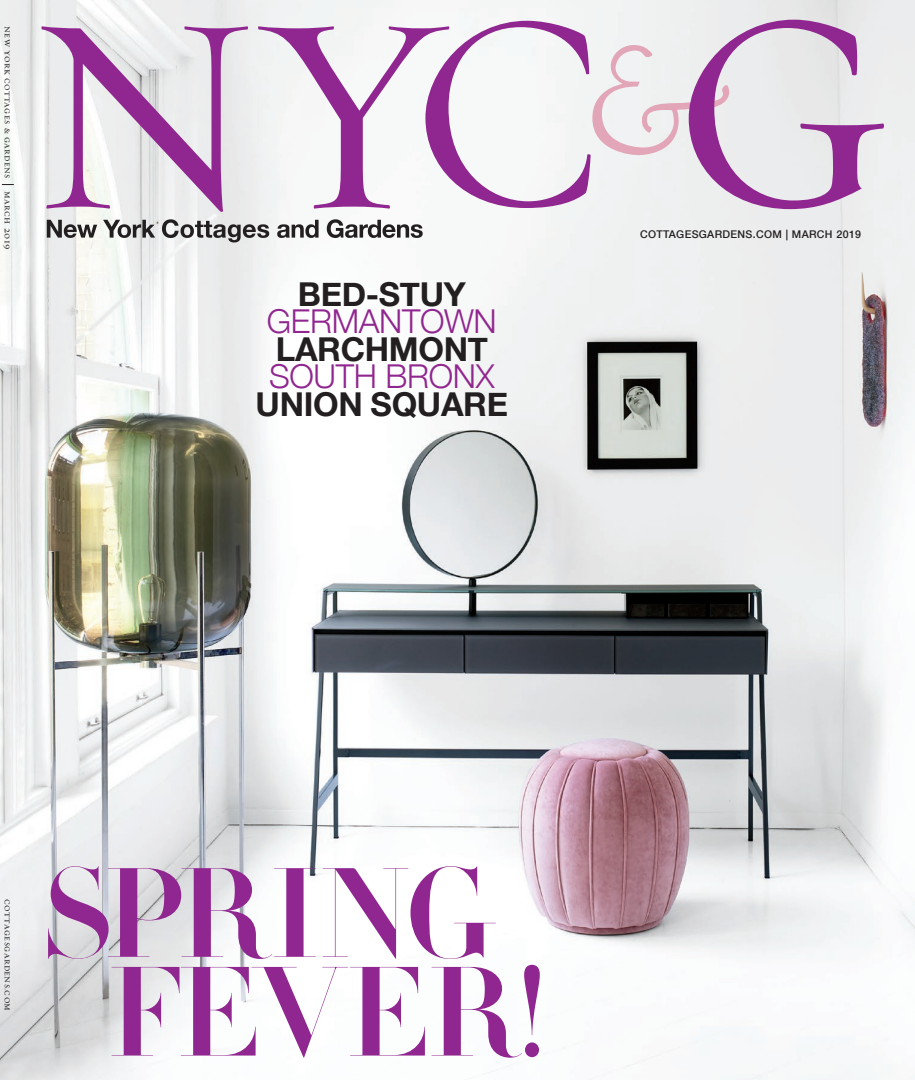
<style>
.page{position:relative;width:915px;height:1080px;background:#fff}
.page>*{position:absolute;margin:0;border:0;box-sizing:border-box;transform-origin:0 0}
.t1{font:700 125px "HTF Didot B96";letter-spacing:-.02em;color:#90268f}
.t2{font:700 32.88px "Helvetica Neue";letter-spacing:-.01em;color:#231f20}
.t3{font:300 32.88px "Helvetica Neue";letter-spacing:-.01em;color:#90268f}
.t4{font:500 10.62px "Helvetica Neue";letter-spacing:.03em;color:#231f20}
.t5{font:10px "Requiem Text HTF Small Caps";letter-spacing:.04em;color:#231f20}
.s1{font-size:8.75px}
</style>
<div class="page">
<img style="left:0;top:0;width:914px;height:1080px">
<svg style="left:47px;top:219px;width:375px;height:23px"></svg>
<svg style="left:41px;top:26px;width:207px;height:186px"></svg>
<svg style="left:257px;top:20px;width:627px;height:189px"></svg>
<svg style="left:2px;top:184px;width:12px;height:1px"></svg>
<p class="t5" style="left:14px;top:26px;width:225px;rotate:90deg">new york cottages <span class="s1">&amp;</span> gardens march 2019</p>
<p class="t2" style="left:298px;top:264px;width:169px">BED-STUY</p>
<p class="t3" style="left:267px;top:295px;width:231px">GERMANTOWN</p>
<p class="t2" style="left:276px;top:319px;width:213px">LARCHMONT</p>
<p class="t3" style="left:269px;top:350px;width:227px">SOUTH BRONX</p>
<p class="t2" style="left:255px;top:374px;width:254px">UNION SQUARE</p>
<p class="t4" style="left:640px;top:226px;width:222px">COTTAGESGARDENS.COM | MARCH 2019</p>
<p class="t5" style="left:14px;top:899px;width:113px;rotate:90deg">cottagesgardens.com</p>
<p class="t1" style="left:41px;top:822px;width:451px">SPRING</p>
<p class="t1" style="left:107px;top:921px;width:440px">FEVER!</p>
</div>
